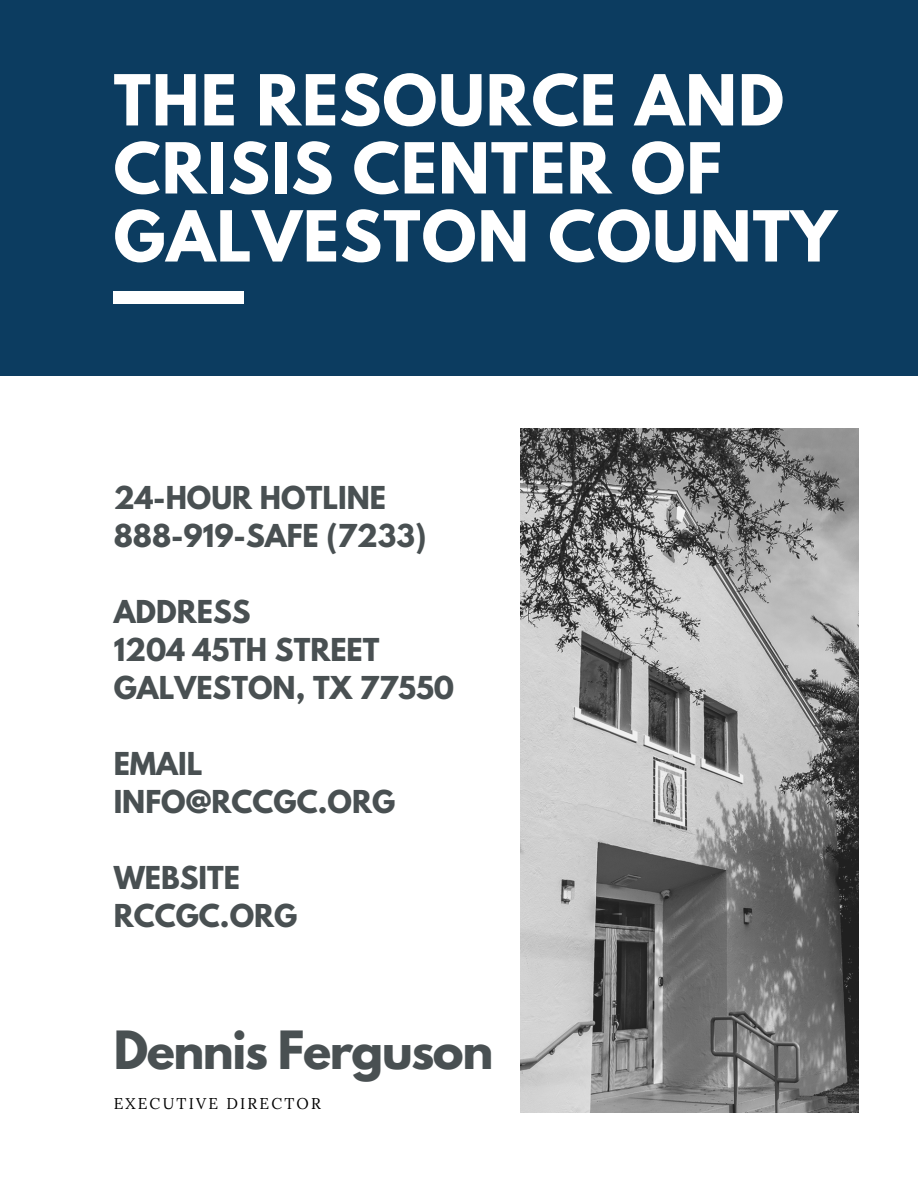
<style>
.page{position:relative;width:918px;height:1188px;background:#fff}
.page>*{position:absolute;margin:0;border:0;box-sizing:border-box;transform-origin:0 0}
.t1{font:700 62.25px/68.1px "League Spartan";letter-spacing:.02em;color:#fff}
.t2{font:700 46.65px "League Spartan";letter-spacing:-.03em;color:#495052}
.t3{font:700 27.9px "League Spartan";color:#495052}
.t4{font:15.6px "Lora";letter-spacing:.14em;color:#000}
</style>
<div class="page">
<div style="left:0;top:0;width:918px;height:376px;background:#0c3c60"></div>
<div style="left:114px;top:291px;width:130px;height:13px;background:#fff"></div>
<img style="left:521px;top:428px;width:337px;height:684px">
<p class="t1" style="left:114px;top:74px;width:725px">THE RESOURCE AND<br>CRISIS CENTER OF<br>GALVESTON COUNTY</p>
<p class="t3" style="left:114px;top:484px;width:274px">24-HOUR HOTLINE</p>
<p class="t3" style="left:114px;top:522px;width:314px">888-919-SAFE (7233)</p>
<p class="t3" style="left:114px;top:598px;width:138px">ADDRESS</p>
<p class="t3" style="left:114px;top:636px;width:267px">1204 45TH STREET</p>
<p class="t3" style="left:114px;top:674px;width:342px">GALVESTON, TX 77550</p>
<p class="t3" style="left:114px;top:750px;width:90px">EMAIL</p>
<p class="t3" style="left:114px;top:788px;width:283px">INFO@RCCGC.ORG</p>
<p class="t3" style="left:114px;top:864px;width:128px">WEBSITE</p>
<p class="t3" style="left:114px;top:902px;width:185px">RCCGC.ORG</p>
<p class="t2" style="left:114px;top:1027px;width:381px">Dennis Ferguson</p>
<p class="t4" style="left:114px;top:1093px;width:209px">EXECUTIVE DIRECTOR</p>
</div>
